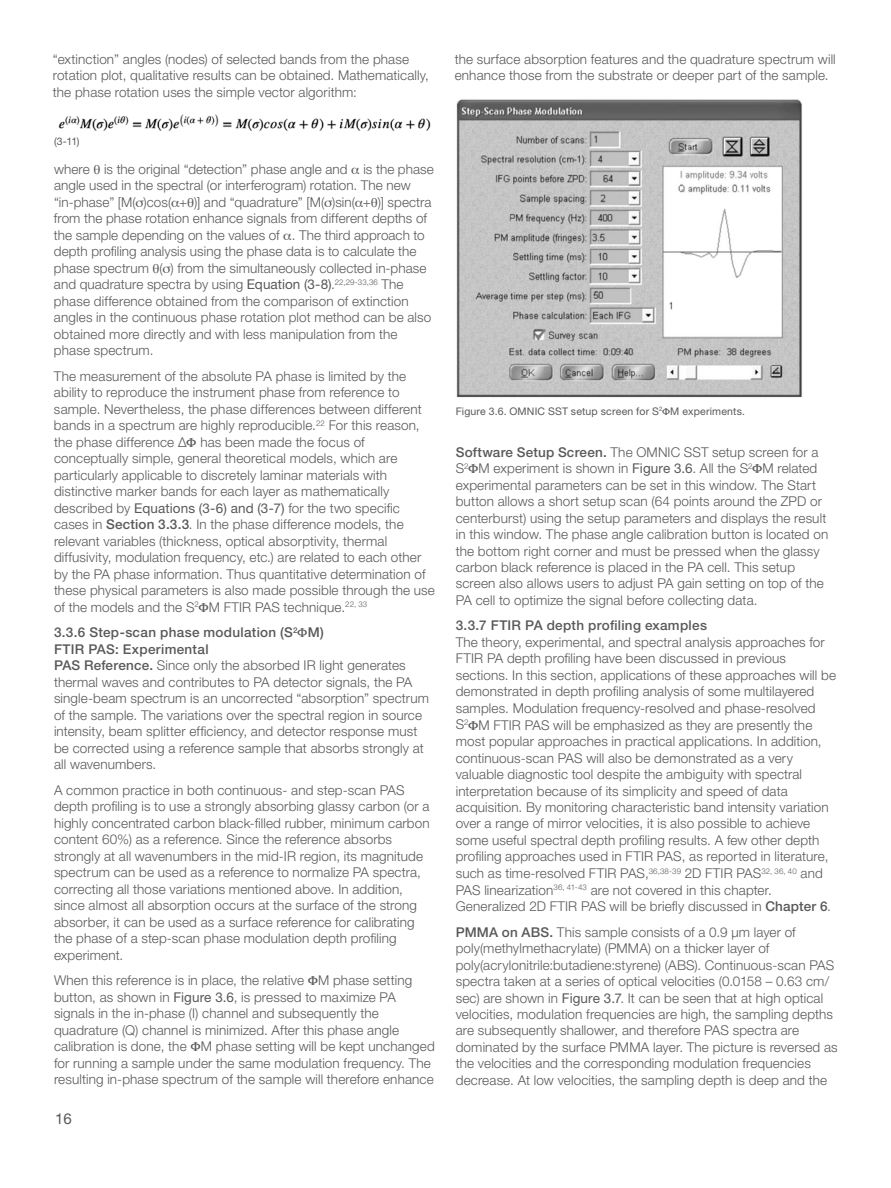
<style>
.page{position:relative;width:891px;height:1188px;background:#fff}
.page>*{position:absolute;margin:0;border:0;box-sizing:border-box;transform-origin:0 0}
.t1{font:15px "Helvetica Neue LT Pro";color:#58595b}
.t2{font:300 13.5px/16.5px "Helvetica Neue LT Pro";letter-spacing:.01em;color:#58595b}
.t3{font:500 13.5px "Helvetica Neue LT Pro";letter-spacing:.02em;color:#58595b}
.t4{font:10.5px "Helvetica Neue LT Pro";letter-spacing:.015em;color:#58595b}
.s1{font-weight:400}
.s2{font-weight:500}
</style>
<div class="page">
<img style="left:58px;top:114px;width:373px;height:17px">
<img style="left:456px;top:99px;width:346px;height:299px">
<p class="t2" style="left:53px;top:50px;width:378px">“extinction” angles (nodes) of selected bands from the phase rotation plot, qualitative results can be obtained. Mathematically, the phase rotation uses the simple vector algorithm:</p>
<p class="t4" style="left:54px;top:135px;width:27px">(3-11)</p>
<p class="t2" style="left:54px;top:160px;width:381px">where is the original “detection” phase angle and is the phase angle used in the spectral (or interferogram) rotation. The new “in-phase” [M( )cos( + )] and “quadrature” [M( )sin( + )] spectra from the phase rotation enhance signals from different depths of the sample depending on the values of . The third approach to depth profiling analysis using the phase data is to calculate the phase spectrum ( ) from the simultaneously collected in-phase and quadrature spectra by using <span class="s1">Equation (3-8)</span>.<sup>22,29-33,36</sup> The phase difference obtained from the comparison of extinction angles in the continuous phase rotation plot method can be also obtained more directly and with less manipulation from the phase spectrum.</p>
<p class="t2" style="left:54px;top:367px;width:382px">The measurement of the absolute PA phase is limited by the ability to reproduce the instrument phase from reference to sample. Nevertheless, the phase differences between different bands in a spectrum are highly reproducible.<sup>22</sup> For this reason, the phase difference ∆ has been made the focus of conceptually simple, general theoretical models, which are particularly applicable to discretely laminar materials with distinctive marker bands for each layer as mathematically described by <span class="s1">Equations (3-6) and (3-7)</span> for the two specific cases in <span class="s2">Section 3.3.3</span>. In the phase difference models, the relevant variables (thickness, optical absorptivity, thermal diffusivity, modulation frequency, etc.) are related to each other by the PA phase information. Thus quantitative determination of these physical parameters is also made possible through the use of the models and the S<sup>2</sup> M FTIR PAS technique.<sup>22,</sup> <sup>33</sup></p>
<p class="t2" style="left:54px;top:624px;width:376px"><span class="s2">3.3.6 Step-scan phase modulation (S</span><sup>2</sup> <span class="s2">M)<br>FTIR PAS: Experimental<br>PAS Reference.</span> Since only the absorbed IR light generates thermal waves and contributes to PA detector signals, the PA single-beam spectrum is an uncorrected “absorption” spectrum of the sample. The variations over the spectral region in source intensity, beam splitter efficiency, and detector response must be corrected using a reference sample that absorbs strongly at all wavenumbers.</p>
<p class="t2" style="left:54px;top:781px;width:377px">A common practice in both continuous- and step-scan PAS depth profiling is to use a strongly absorbing glassy carbon (or a highly concentrated carbon black-filled rubber, minimum carbon content 60%) as a reference. Since the reference absorbs strongly at all wavenumbers in the mid-IR region, its magnitude spectrum can be used as a reference to normalize PA spectra, correcting all those variations mentioned above. In addition, since almost all absorption occurs at the surface of the strong absorber, it can be used as a surface reference for calibrating the phase of a step-scan phase modulation depth profiling experiment.</p>
<p class="t2" style="left:54px;top:972px;width:382px">When this reference is in place, the relative M phase setting button, as shown in <span class="s1">Figure 3.6</span>, is pressed to maximize PA signals in the in-phase (I) channel and subsequently the quadrature (Q) channel is minimized. After this phase angle calibration is done, the M phase setting will be kept unchanged for running a sample under the same modulation frequency. The resulting in-phase spectrum of the sample will therefore enhance</p>
<p class="t1" style="left:55px;top:1110px;width:18px">16</p>
<p class="t2" style="left:455px;top:50px;width:383px">the surface absorption features and the quadrature spectrum will enhance those from the substrate or deeper part of the sample.</p>
<p class="t4" style="left:456px;top:404px;width:291px">Figure 3.6. OMNIC SST setup screen for S<sup>2</sup> M experiments.</p>
<p class="t2" style="left:456px;top:443px;width:374px"><span class="s2">Software Setup Screen.</span> The OMNIC SST setup screen for a S<sup>2</sup> M experiment is shown in <span class="s1">Figure 3.6</span>. All the S<sup>2</sup> M related experimental parameters can be set in this window. The Start button allows a short setup scan (64 points around the ZPD or centerburst) using the setup parameters and displays the result in this window. The phase angle calibration button is located on the bottom right corner and must be pressed when the glassy carbon black reference is placed in the PA cell. This setup screen also allows users to adjust PA gain setting on top of the PA cell to optimize the signal before collecting data.</p>
<p class="t3" style="left:456px;top:618px;width:253px">3.3.7 FTIR PA depth profiling examples</p>
<p class="t2" style="left:456px;top:634px;width:382px">The theory, experimental, and spectral analysis approaches for FTIR PA depth profiling have been discussed in previous sections. In this section, applications of these approaches will be demonstrated in depth profiling analysis of some multilayered samples. Modulation frequency-resolved and phase-resolved<br>S<sup>2</sup> M FTIR PAS will be emphasized as they are presently the most popular approaches in practical applications. In addition, continuous-scan PAS will also be demonstrated as a very valuable diagnostic tool despite the ambiguity with spectral interpretation because of its simplicity and speed of data acquisition. By monitoring characteristic band intensity variation over a range of mirror velocities, it is also possible to achieve some useful spectral depth profiling results. A few other depth profiling approaches used in FTIR PAS, as reported in literature, such as time-resolved FTIR PAS,<sup>36,38-39</sup> 2D FTIR PAS<sup>32,</sup> <sup>36,</sup> <sup>40</sup> and PAS linearization<sup>36,</sup> <sup>41-43</sup> are not covered in this chapter.<br>Generalized 2D FTIR PAS will be briefly discussed in <span class="s2">Chapter 6</span>.</p>
<p class="t2" style="left:456px;top:923px;width:384px"><span class="s2">PMMA on ABS.</span> This sample consists of a 0.9 µm layer of poly(methylmethacrylate) (PMMA) on a thicker layer of poly(acrylonitrile:butadiene:styrene) (ABS). Continuous-scan PAS spectra taken at a series of optical velocities (0.0158 – 0.63 cm/ sec) are shown in <span class="s1">Figure 3.7</span>. It can be seen that at high optical velocities, modulation frequencies are high, the sampling depths are subsequently shallower, and therefore PAS spectra are dominated by the surface PMMA layer. The picture is reversed as the velocities and the corresponding modulation frequencies decrease. At low velocities, the sampling depth is deep and the</p>
</div>
